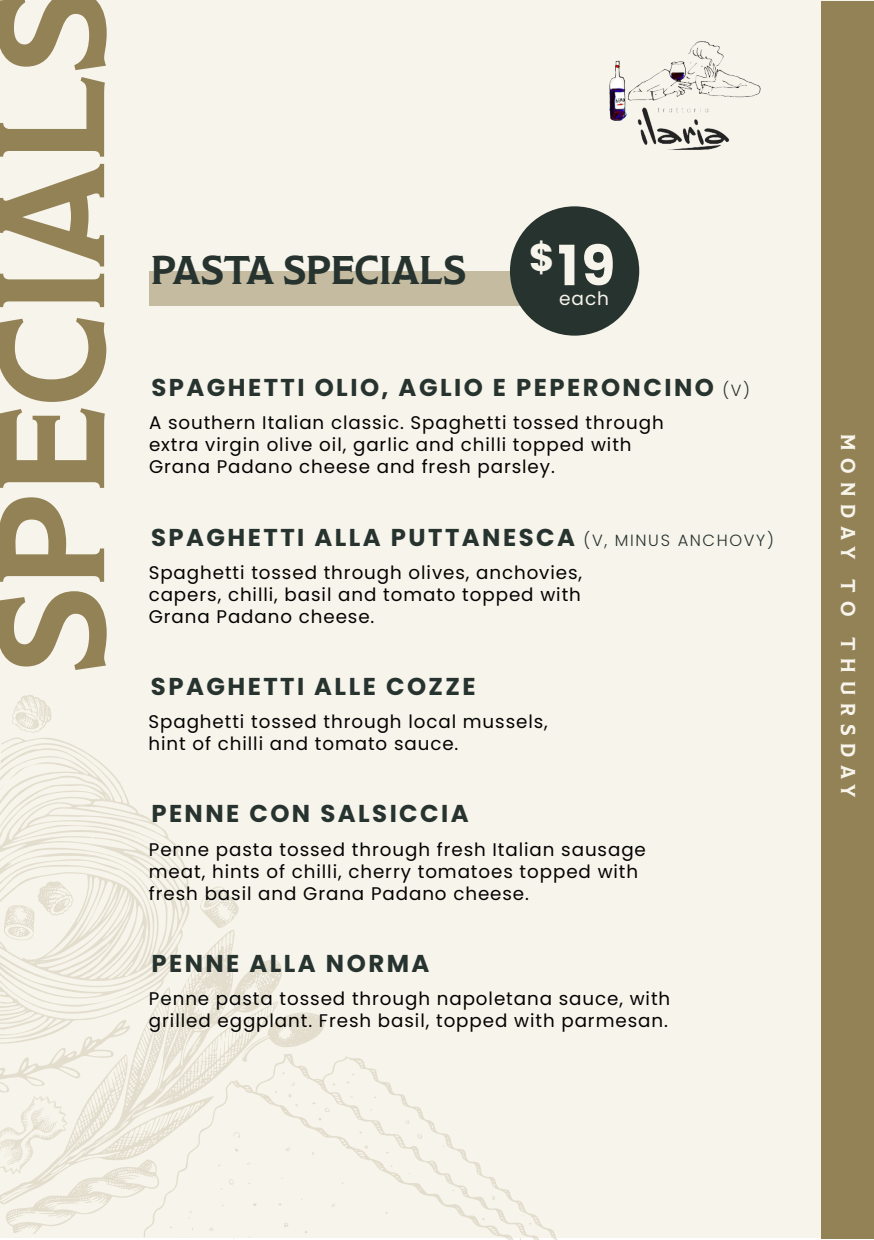
<style>
.page{position:relative;width:874px;height:1240px;background:#fff}
.page>*{position:absolute;margin:0;border:0;box-sizing:border-box;transform-origin:0 0}
.t1{font:700 150px "Modesto Text";color:#928256}
.t2{font:700 55.45px "Poppins";color:#f7f4eb}
.t3{font:700 40px "Modesto Text";color:#27332f}
.t4{font:700 24.35px "Poppins";letter-spacing:.1em;color:#27332f}
.t5{font:700 20px "Modesto Text";letter-spacing:.4em;color:#f7f4eb}
.t6{font:18.55px "Poppins";color:#f7f4eb}
.t7{font:18.3px/21.9px "Poppins";letter-spacing:.05em;color:#020202}
.s1{font-weight:300;font-size:16.25px}
</style>
<div class="page">
<div style="left:0;top:0;width:874px;height:1238px;background:#f7f4eb"></div>
<img style="left:548px;top:1px;width:274px;height:266px">
<div style="left:822px;top:1px;width:52px;height:1238px;background:#928256"></div>
<svg style="left:144px;top:1056px;width:414px;height:184px"></svg>
<svg style="left:283px;top:1222px;width:6px;height:7px"></svg>
<svg style="left:286px;top:1146px;width:6px;height:8px"></svg>
<svg style="left:330px;top:1203px;width:6px;height:6px"></svg>
<svg style="left:311px;top:1152px;width:4px;height:4px"></svg>
<svg style="left:304px;top:1231px;width:4px;height:3px"></svg>
<svg style="left:341px;top:1180px;width:4px;height:5px"></svg>
<svg style="left:188px;top:1211px;width:4px;height:9px"></svg>
<svg style="left:184px;top:1226px;width:10px;height:9px"></svg>
<svg style="left:209px;top:1226px;width:5px;height:5px"></svg>
<svg style="left:363px;top:1145px;width:6px;height:5px"></svg>
<svg style="left:290px;top:1082px;width:6px;height:5px"></svg>
<svg style="left:307px;top:1101px;width:23px;height:29px"></svg>
<svg style="left:286px;top:1094px;width:12px;height:17px"></svg>
<svg style="left:482px;top:1218px;width:6px;height:3px"></svg>
<svg style="left:385px;top:1151px;width:4px;height:3px"></svg>
<svg style="left:359px;top:1130px;width:4px;height:5px"></svg>
<svg style="left:416px;top:1130px;width:7px;height:10px"></svg>
<svg style="left:492px;top:1196px;width:4px;height:5px"></svg>
<svg style="left:403px;top:1119px;width:7px;height:6px"></svg>
<svg style="left:332px;top:1082px;width:3px;height:4px"></svg>
<svg style="left:346px;top:1073px;width:9px;height:12px"></svg>
<svg style="left:13px;top:695px;width:38px;height:18px"></svg>
<svg style="left:200px;top:886px;width:39px;height:42px"></svg>
<svg style="left:0;top:713px;width:190px;height:216px"></svg>
<svg style="left:0;top:782px;width:7px;height:8px"></svg>
<svg style="left:0;top:929px;width:286px;height:277px"></svg>
<svg style="left:180px;top:1038px;width:5px;height:3px"></svg>
<svg style="left:227px;top:963px;width:2px;height:6px"></svg>
<svg style="left:265px;top:970px;width:13px;height:9px"></svg>
<svg style="left:170px;top:1090px;width:6px;height:3px"></svg>
<svg style="left:185px;top:1078px;width:8px;height:3px"></svg>
<svg style="left:204px;top:982px;width:10px;height:20px"></svg>
<svg style="left:239px;top:997px;width:89px;height:67px"></svg>
<svg style="left:199px;top:1062px;width:5px;height:3px"></svg>
<svg style="left:0;top:1019px;width:161px;height:215px"></svg>
<div style="left:149px;top:271px;width:416px;height:34px;background:#c4bba0"></div>
<div style="left:510px;top:206px;width:129px;height:130px;background:#27332f;border-radius:50%"></div>
<h1 class="t1" style="left:-28px;top:674px;width:688px;rotate:-90deg">SPECIALS</h1>
<h3 class="t3" style="left:151px;top:248px;width:317px">PASTA SPECIALS</h3>
<h2 class="t2" style="left:529px;top:234px;width:88px"><sup>$</sup>19</h2>
<p class="t6" style="left:559px;top:288px;width:51px">each</p>
<h3 class="t4" style="left:151px;top:373px;width:600px">SPAGHETTI OLIO, AGLIO E PEPERONCINO <span class="s1">(V)</span></h3>
<p class="t7" style="left:149px;top:412px;width:516px">A southern Italian classic. Spaghetti tossed through extra virgin olive oil, garlic and chilli topped with<br>Grana Padano cheese and fresh parsley.</p>
<h3 class="t4" style="left:151px;top:523px;width:624px">SPAGHETTI ALLA PUTTANESCA <span class="s1">(V, MINUS ANCHOVY)</span></h3>
<p class="t7" style="left:149px;top:562px;width:435px;text-align:justify">Spaghetti tossed through olives, anchovies, capers, chilli, basil and tomato topped with Grana Padano cheese.</p>
<h3 class="t4" style="left:151px;top:672px;width:326px">SPAGHETTI ALLE COZZE</h3>
<p class="t7" style="left:149px;top:711px;width:401px">Spaghetti tossed through local mussels, hint of chilli and tomato sauce.</p>
<h3 class="t4" style="left:151px;top:800px;width:319px">PENNE CON SALSICCIA</h3>
<p class="t7" style="left:149px;top:838px;width:499px">Penne pasta tossed through fresh Italian sausage meat, hints of chilli, cherry tomatoes topped with fresh basil and Grana Padano cheese.</p>
<h3 class="t4" style="left:151px;top:949px;width:280px">PENNE ALLA NORMA</h3>
<p class="t7" style="left:149px;top:988px;width:523px">Penne pasta tossed through napoletana sauce, with grilled eggplant. Fresh basil, topped with parmesan.</p>
<p class="t5" style="left:859px;top:434px;width:365px;rotate:90deg">MONDAY TO THURSDAY</p>
</div>
